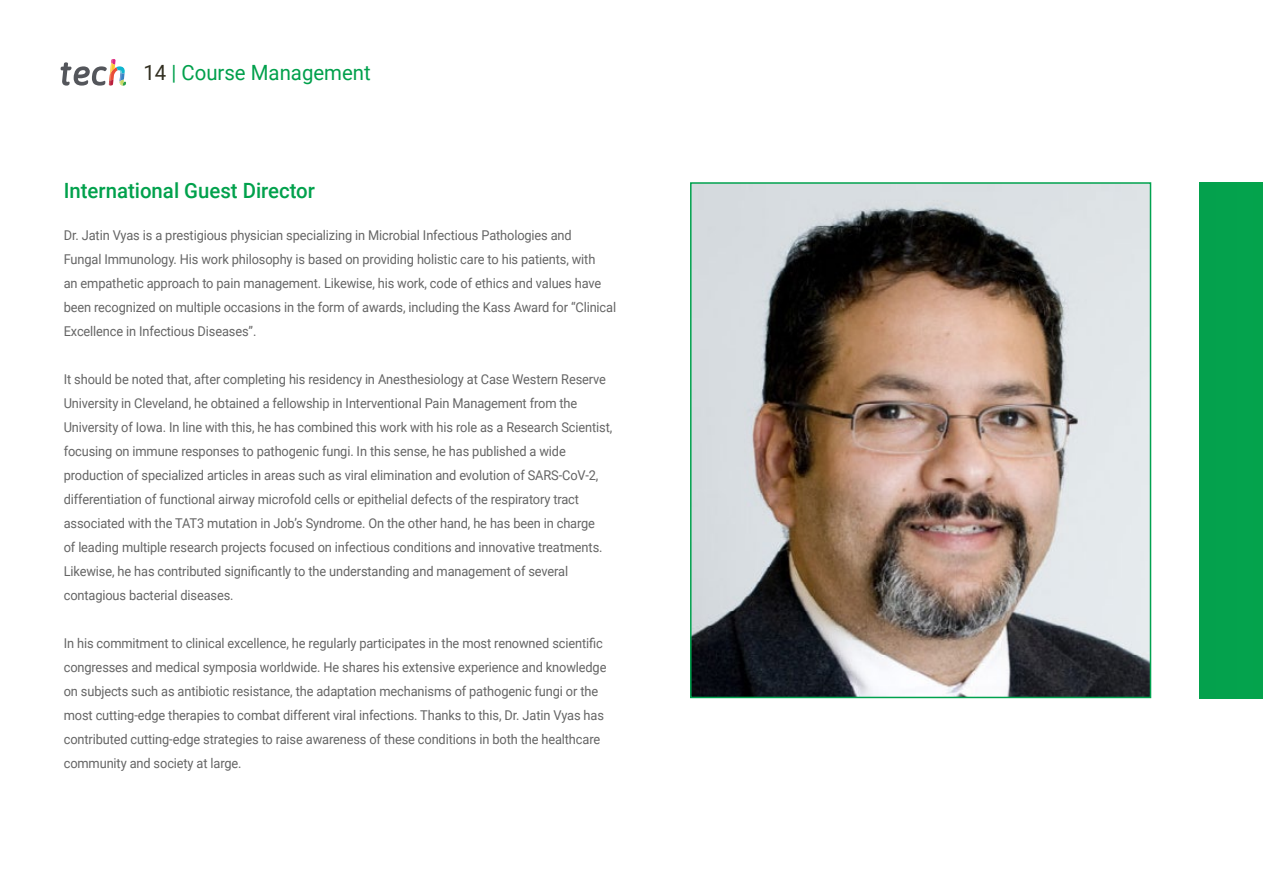
<style>
.page{position:relative;width:1263px;height:893px;background:#fff}
.page>*{position:absolute;margin:0;border:0;box-sizing:border-box;transform-origin:0 0}
.t1{font:500 21px "Roboto";color:#01a14c}
.t2{font:21px "Roboto";color:#00a04c}
.t3{font:13.5px/24px "Roboto";letter-spacing:-.01em;color:#656565;scale:.95 1}
.s1{color:#312e20}
</style>
<div class="page">
<div style="left:1199px;top:182px;width:64px;height:516px;background:#04a24d"></div>
<img style="left:693px;top:185px;width:455px;height:510px">
<div style="left:690px;top:182px;width:461px;height:516px;border:2px solid #00a24e"></div>
<svg style="left:61px;top:59px;width:65px;height:27px"></svg>
<h1 class="t2" style="left:144px;top:57px;width:229px"><span class="s1">14</span> | Course Management</h1>
<h1 class="t1" style="left:64px;top:176px;width:253px">International Guest Director</h1>
<p class="t3" style="left:64px;top:222px;width:583px">Dr. Jatin Vyas is a prestigious physician specializing in Microbial Infectious Pathologies and<br>Fungal Immunology. His work philosophy is based on providing holistic care to his patients, with<br>an empathetic approach to pain management. Likewise, his work, code of ethics and values have been recognized on multiple occasions in the form of awards, including the Kass Award for “Clinical Excellence in Infectious Diseases”.</p>
<p class="t3" style="left:64px;top:366px;width:579px">It should be noted that, after completing his residency in Anesthesiology at Case Western Reserve University in Cleveland, he obtained a fellowship in Interventional Pain Management from the University of Iowa. In line with this, he has combined this work with his role as a Research Scientist, focusing on immune responses to pathogenic fungi. In this sense, he has published a wide production of specialized articles in areas such as viral elimination and evolution of SARS-CoV-2, differentiation of functional airway microfold cells or epithelial defects of the respiratory tract associated with the TAT3 mutation in Job’s Syndrome. On the other hand, he has been in charge<br>of leading multiple research projects focused on infectious conditions and innovative treatments.<br>Likewise, he has contributed significantly to the understanding and management of several contagious bacterial diseases.</p>
<p class="t3" style="left:64px;top:630px;width:573px">In his commitment to clinical excellence, he regularly participates in the most renowned scientific congresses and medical symposia worldwide. He shares his extensive experience and knowledge on subjects such as antibiotic resistance, the adaptation mechanisms of pathogenic fungi or the most cutting-edge therapies to combat different viral infections. Thanks to this, Dr. Jatin Vyas has contributed cutting-edge strategies to raise awareness of these conditions in both the healthcare community and society at large.</p>
</div>
